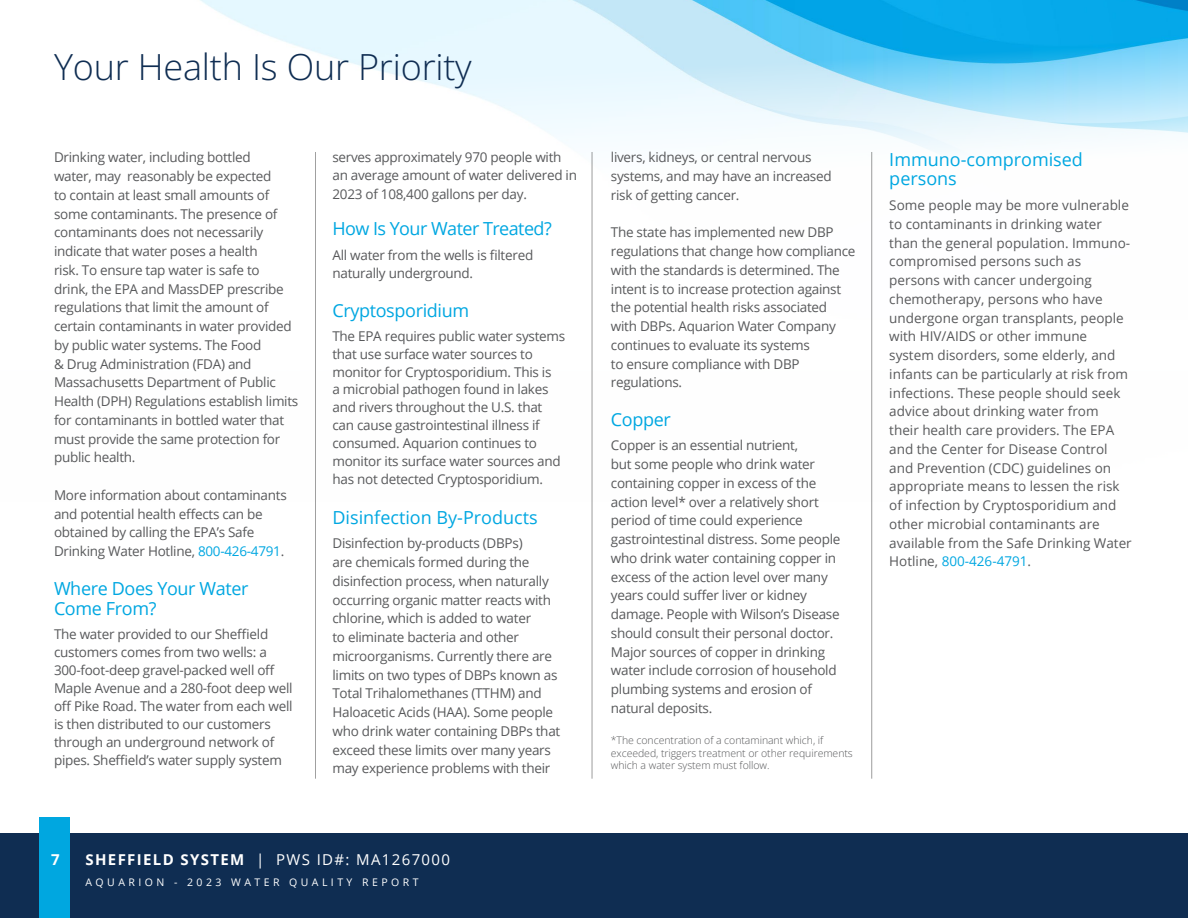
<style>
.page{position:relative;width:1188px;height:918px;background:#fff}
.page>*{position:absolute;margin:0;border:0;box-sizing:border-box;transform-origin:0 0}
.t1{font:300 36px "Open Sans";letter-spacing:-.005em;color:#0f2d52}
.t2{font:18px/19.5px "Open Sans";letter-spacing:-.02em;color:#00a7e1}
.t3{font:18px/19.5px "Open Sans";color:#00a7e1}
.t4{font:15px "Open Sans";letter-spacing:.09em;color:#fff}
.t5{font:700 15px "Open Sans";color:#fff}
.t6{font:13.5px/18.8px "Open Sans";letter-spacing:-.02em;color:#58595b}
.t7{font:13.5px/18.8px "Open Sans";color:#58595b}
.t8{font:300 10.5px/12.6px "Open Sans";letter-spacing:-.005em;color:#58595b}
.t9{font:10.5px "Open Sans";letter-spacing:.33em;color:#fff}
.s1{color:#00a7e1}
.s2{font-weight:700}
</style>
<div class="page">
<div style="left:0;top:833px;width:1188px;height:85px;background:#0f2d52"></div>
<img style="left:200px;top:0;width:988px;height:502px">
<div style="left:39px;top:817px;width:30px;height:101px;background:#00a7e0"></div>
<hr style="left:315px;top:152px;width:1px;height:627px;background:#000">
<hr style="left:592px;top:152px;width:1px;height:627px;background:#000">
<hr style="left:871px;top:152px;width:1px;height:627px;background:#000">
<h1 class="t1" style="left:54px;top:43px;width:419px">Your Health Is Our Priority</h1>
<p class="t6" style="left:54px;top:148px;width:246px">Drinking water, including bottled<br>water, may reasonably be expected<br>to contain at least small amounts of some contaminants. The presence of contaminants does not necessarily indicate that water poses a health<br>risk. To ensure tap water is safe to<br>drink, the EPA and MassDEP prescribe regulations that limit the amount of certain contaminants in water provided by public water systems. The Food<br>&amp; Drug Administration (FDA) and Massachusetts Department of Public Health (DPH) Regulations establish limits for contaminants in bottled water that must provide the same protection for public health.</p>
<p class="t6" style="left:54px;top:485px;width:234px">More information about contaminants and potential health effects can be obtained by calling the EPA’s Safe Drinking Water Hotline, <span class="s1">800-426-4791</span>.</p>
<h2 class="t2" style="left:54px;top:578px;width:196px">Where Does Your Water<br>Come From?</h2>
<p class="t6" style="left:54px;top:624px;width:240px;line-height:18px">The water provided to our Sheffield customers comes from two wells: a 300-foot-deep gravel-packed well off Maple Avenue and a 280-foot deep well off Pike Road. The water from each well is then distributed to our customers through an underground network of pipes. Sheffield’s water supply system</p>
<p class="t6" style="left:332px;top:148px;width:246px;line-height:18.3px">serves approximately 970 people with an average amount of water delivered in<br>2023 of 108,400 gallons per day.</p>
<h2 class="t2" style="left:332px;top:218px;width:221px">How Is Your Water Treated?</h2>
<p class="t6" style="left:332px;top:245px;width:202px">All water from the wells is fi ltered naturally underground.</p>
<h2 class="t2" style="left:332px;top:300px;width:138px">Cryptosporidium</h2>
<p class="t6" style="left:332px;top:326px;width:234px;line-height:18px">The EPA requires public water systems that use surface water sources to monitor for Cryptosporidium. This is<br>a microbial pathogen found in lakes and rivers throughout the U.S. that can cause gastrointestinal illness if consumed. Aquarion continues to monitor its surface water sources and has not detected Cryptosporidium.</p>
<h2 class="t3" style="left:332px;top:507px;width:207px">Disinfection By-Products</h2>
<p class="t6" style="left:332px;top:534px;width:229px">Disinfection by-products (DBPs)<br>are chemicals formed during the disinfection process, when naturally occurring organic matter reacts with chlorine, which is added to water<br>to eliminate bacteria and other microorganisms. Currently there are limits on two types of DBPs known as Total Trihalomethanes (TTHM) and Haloacetic Acids (HAA). Some people who drink water containing DBPs that exceed these limits over many years may experience problems with their</p>
<p class="t5" style="left:51px;top:849px;width:10px">7</p>
<p class="t4" style="left:86px;top:849px;width:366px"><span class="s2">SHEFFIELD SYSTEM</span> | PWS ID#: MA1267000</p>
<p class="t9" style="left:86px;top:875px;width:335px">AQUARION - 2023 WATER QUALITY REPORT</p>
<p class="t6" style="left:611px;top:148px;width:222px">livers, kidneys, or central nervous systems, and may have an increased risk of getting cancer.</p>
<p class="t6" style="left:611px;top:223px;width:246px">The state has implemented new DBP regulations that change how compliance with the standards is determined. The intent is to increase protection against the potential health risks associated with DBPs. Aquarion Water Company continues to evaluate its systems<br>to ensure compliance with DBP regulations.</p>
<h2 class="t2" style="left:611px;top:409px;width:61px">Copper</h2>
<p class="t6" style="left:611px;top:436px;width:231px">Copper is an essential nutrient,<br>but some people who drink water containing copper in excess of the action level* over a relatively short period of time could experience gastrointestinal distress. Some people who drink water containing copper in excess of the action level over many years could suffer liver or kidney damage. People with Wilson’s Disease should consult their personal doctor.<br>Major sources of copper in drinking water include corrosion of household plumbing systems and erosion of natural deposits.</p>
<p class="t8" style="left:611px;top:734px;width:243px">*The concentration of a contaminant which, if exceeded, triggers treatment or other requirements which a water system must follow.</p>
<h2 class="t3" style="left:889px;top:149px;width:195px">Immuno-compromised persons</h2>
<p class="t7" style="left:889px;top:195px;width:244px">Some people may be more vulnerable to contaminants in drinking water than the general population. Immuno&shy;compromised persons such as persons with cancer undergoing chemotherapy, persons who have undergone organ transplants, people with HIV/AIDS or other immune system disorders, some elderly, and infants can be particularly at risk from infections. These people should seek advice about drinking water from<br>their health care providers. The EPA and the Center for Disease Control and Prevention (CDC) guidelines on appropriate means to lessen the risk of infection by Cryptosporidium and other microbial contaminants are available from the Safe Drinking Water Hotline, <span class="s1">800-426-4791</span>.</p>
</div>
